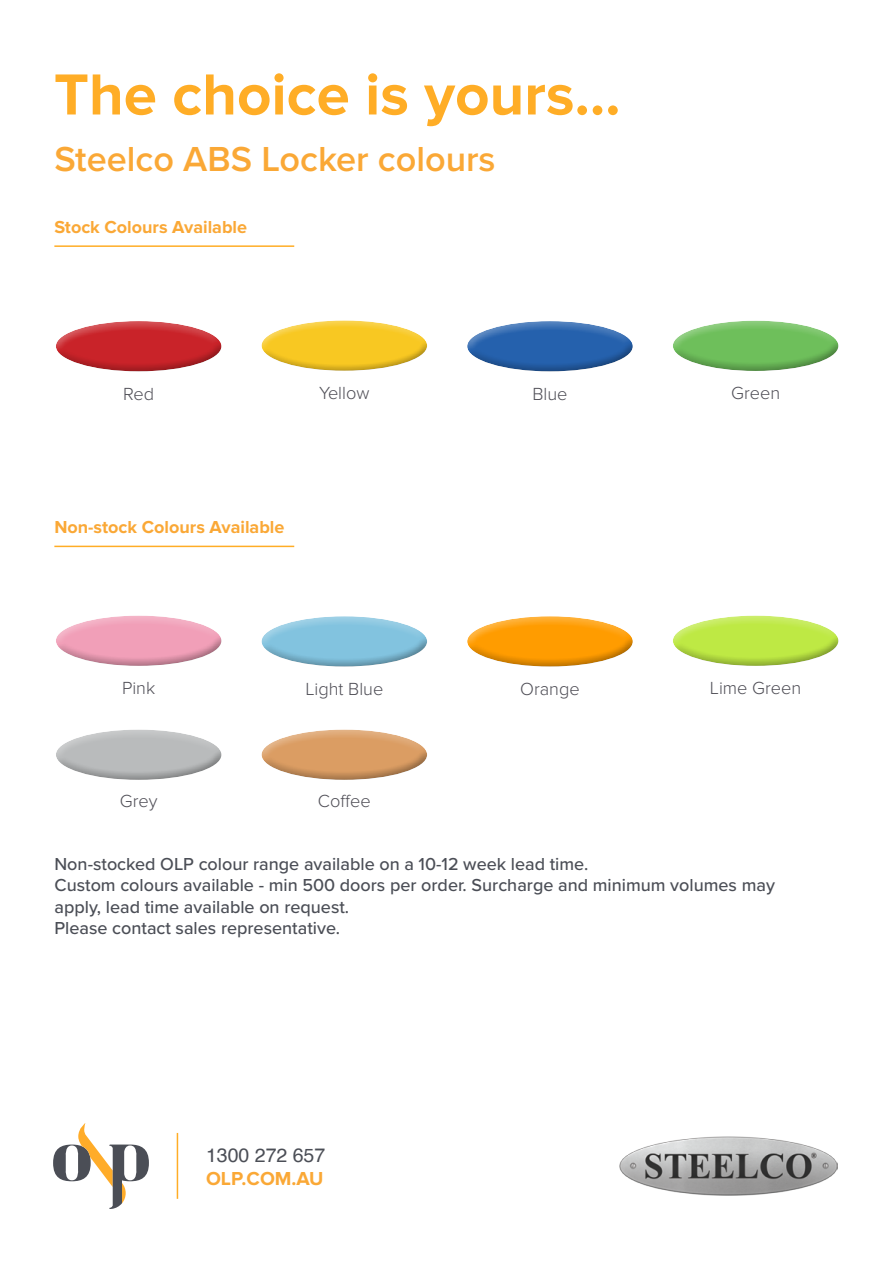
<style>
.page{position:relative;width:893px;height:1263px;background:#fff}
.page>*{position:absolute;margin:0;border:0;box-sizing:border-box;transform-origin:0 0}
.t1{font:700 60px "Proxima Nova";color:#ffad26}
.t2{font:600 36px "Proxima Nova";color:#faa836}
.t3{font:19.5px "Helvetica";color:#4b4e56}
.t4{font:700 19.5px "Proxima Nova";color:#faa836}
.t5{font:300 18.15px "Proxima Nova";color:#4f4e56}
.t6{font:500 18px/21.6px "Proxima Nova";color:#4b4e56}
.t7{font:700 18px "Proxima Nova";color:#faa836}
</style>
<div class="page">
<hr style="left:54px;top:245px;width:240px;height:2px;background:#ffad26">
<hr style="left:54px;top:546px;width:240px;height:1px;background:#ffad26">
<div style="left:254px;top:313px;width:177px;height:40px;background:#fff;opacity:.86"></div>
<div style="left:258px;top:338px;width:176px;height:33px;background:#000;opacity:.75"></div>
<div style="left:47px;top:606px;width:179px;height:43px;background:#fff;opacity:.75"></div>
<div style="left:51px;top:632px;width:179px;height:34px;background:#000;opacity:.75"></div>
<div style="left:664px;top:606px;width:179px;height:43px;background:#fff;opacity:.75"></div>
<div style="left:668px;top:632px;width:179px;height:34px;background:#000;opacity:.75"></div>
<div style="left:47px;top:312px;width:179px;height:43px;background:#fff;opacity:.75"></div>
<div style="left:51px;top:337px;width:179px;height:35px;background:#000;opacity:.75"></div>
<div style="left:253px;top:720px;width:179px;height:43px;background:#fff;opacity:.75"></div>
<div style="left:257px;top:746px;width:179px;height:34px;background:#000;opacity:.75"></div>
<div style="left:47px;top:720px;width:179px;height:43px;background:#fff;opacity:.75"></div>
<div style="left:51px;top:746px;width:179px;height:34px;background:#000;opacity:.75"></div>
<div style="left:458px;top:312px;width:180px;height:43px;background:#fff;opacity:.75"></div>
<div style="left:463px;top:337px;width:179px;height:35px;background:#000;opacity:.75"></div>
<div style="left:253px;top:607px;width:179px;height:43px;background:#fff;opacity:.75"></div>
<div style="left:257px;top:632px;width:179px;height:35px;background:#000;opacity:.75"></div>
<div style="left:458px;top:607px;width:180px;height:43px;background:#fff;opacity:.75"></div>
<div style="left:463px;top:632px;width:179px;height:35px;background:#000;opacity:.75"></div>
<div style="left:664px;top:312px;width:179px;height:43px;background:#fff;opacity:.75"></div>
<div style="left:668px;top:337px;width:179px;height:34px;background:#000;opacity:.75"></div>
<hr style="left:177px;top:1133px;width:1px;height:66px;background:#ffad26">
<svg style="left:53px;top:1123px;width:96px;height:86px"></svg>
<img style="left:620px;top:1136px;width:218px;height:59px">
<h1 class="t1" style="left:54px;top:60px;width:568px">The choice is yours...</h1>
<h2 class="t2" style="left:54px;top:132px;width:443px">Steelco ABS Locker colours</h2>
<p class="t7" style="left:54px;top:217px;width:194px">Stock Colours Available</p>
<p class="t5" style="left:123px;top:383px;width:32px">Red</p>
<p class="t5" style="left:319px;top:382px;width:52px">Yellow</p>
<p class="t7" style="left:54px;top:517px;width:232px">Non-stock Colours Available</p>
<p class="t5" style="left:532px;top:383px;width:37px">Blue</p>
<p class="t5" style="left:731px;top:383px;width:51px">Green</p>
<p class="t5" style="left:122px;top:678px;width:35px">Pink</p>
<p class="t5" style="left:710px;top:678px;width:93px">Lime Green</p>
<p class="t5" style="left:305px;top:678px;width:79px">Light Blue</p>
<p class="t5" style="left:520px;top:678px;width:61px">Orange</p>
<p class="t5" style="left:120px;top:791px;width:39px">Grey</p>
<p class="t5" style="left:318px;top:791px;width:54px">Coffee</p>
<p class="t6" style="left:54px;top:852px;width:722px">Non-stocked OLP colour range available on a 10-12 week lead time.<br>Custom colours available - min 500 doors per order. Surcharge and minimum volumes may apply, lead time available on request.<br>Please contact sales representative.</p>
<p class="t3" style="left:206px;top:1139px;width:121px">1300 272 657</p>
<p class="t4" style="left:206px;top:1167px;width:119px">OLP.COM.AU</p>
</div>
